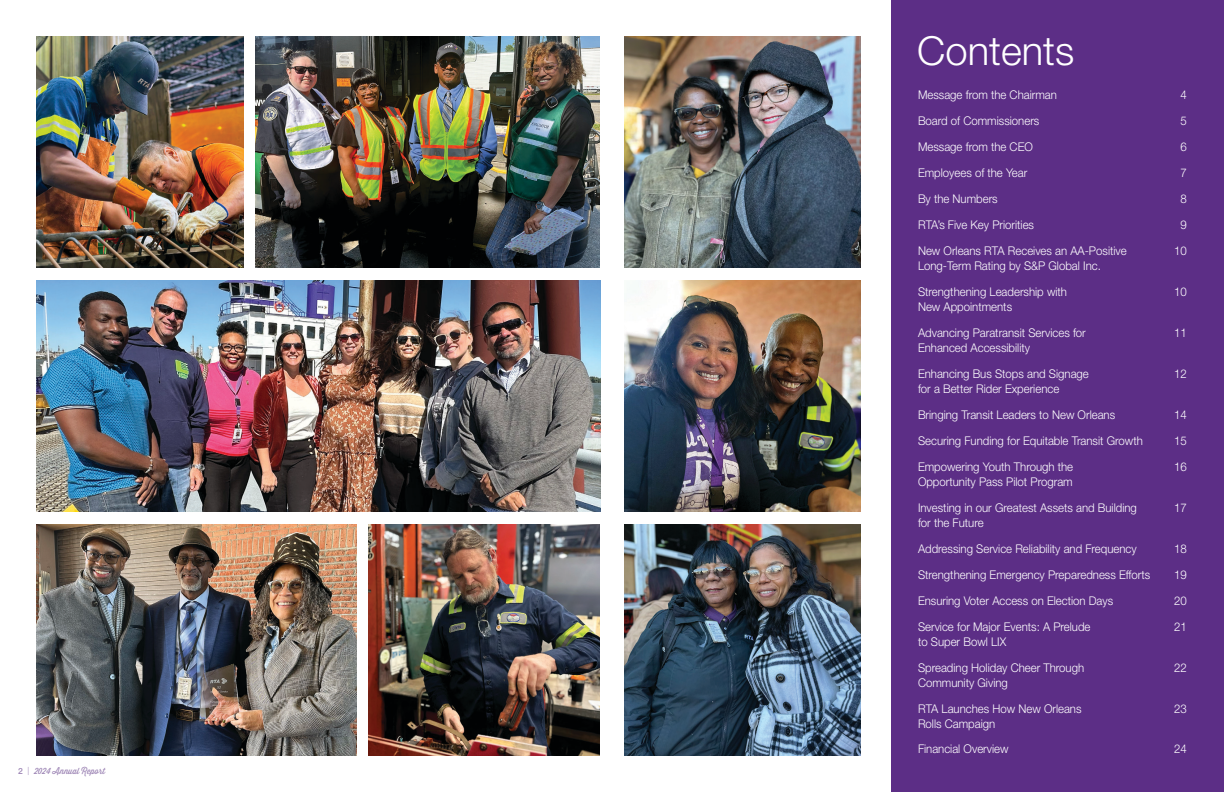
<style>
.page{position:relative;width:1224px;height:792px;background:#fff}
.page>*{position:absolute;margin:0;border:0;box-sizing:border-box;transform-origin:0 0}
.t1{font:300 40px "Helvetica Neue LT Pro";color:#fff}
.t2{font:300 12px "Helvetica Neue LT Pro";color:#fff;scale:.95 1}
.t3{font:8.5px "Thirsty Script";color:#9d85b5}
.s1{font-family:"Helvetica Neue LT Pro";font-weight:500}
</style>
<div class="page">
<div style="left:891px;top:0;width:333px;height:792px;background:#5c2e86"></div>
<img style="left:36px;top:36px;width:208px;height:232px">
<img style="left:256px;top:36px;width:343px;height:232px">
<img style="left:36px;top:280px;width:564px;height:232px">
<img style="left:625px;top:36px;width:235px;height:232px">
<img style="left:625px;top:280px;width:235px;height:232px">
<img style="left:625px;top:524px;width:235px;height:232px">
<img style="left:368px;top:524px;width:231px;height:232px">
<img style="left:36px;top:524px;width:320px;height:232px">
<p class="t3" style="left:18px;top:765px;width:89px"><span class="s1">2</span> | 2024 Annual Report</p>
<p class="t1" style="left:917px;top:26px;width:159px">Contents</p>
<p class="t2" style="left:918px;top:87px;width:148px">Message from the Chairman</p>
<p class="t2" style="left:1181px;top:87px;width:8px">4</p>
<p class="t2" style="left:918px;top:113px;width:129px">Board of Commissioners</p>
<p class="t2" style="left:1181px;top:113px;width:8px">5</p>
<p class="t2" style="left:918px;top:139px;width:122px">Message from the CEO</p>
<p class="t2" style="left:1181px;top:139px;width:8px">6</p>
<p class="t2" style="left:918px;top:165px;width:117px">Employees of the Year</p>
<p class="t2" style="left:1181px;top:165px;width:8px">7</p>
<p class="t2" style="left:918px;top:191px;width:86px">By the Numbers</p>
<p class="t2" style="left:1181px;top:191px;width:8px">8</p>
<p class="t2" style="left:918px;top:217px;width:124px">RTA’s Five Key Priorities</p>
<p class="t2" style="left:1181px;top:217px;width:8px">9</p>
<p class="t2" style="left:918px;top:243px;width:221px">New Orleans RTA Receives an AA-Positive</p>
<p class="t2" style="left:1174px;top:243px;width:15px">10</p>
<p class="t2" style="left:918px;top:258px;width:194px">Long-Term Rating by S&amp;P Global Inc.</p>
<p class="t2" style="left:918px;top:284px;width:158px">Strengthening Leadership with</p>
<p class="t2" style="left:1174px;top:284px;width:15px">10</p>
<p class="t2" style="left:918px;top:299px;width:101px">New Appointments</p>
<p class="t2" style="left:918px;top:325px;width:178px">Advancing Paratransit Services for</p>
<p class="t2" style="left:1174px;top:325px;width:15px">11</p>
<p class="t2" style="left:918px;top:340px;width:120px">Enhanced Accessibility</p>
<p class="t2" style="left:918px;top:366px;width:181px">Enhancing Bus Stops and Signage</p>
<p class="t2" style="left:1174px;top:366px;width:15px">12</p>
<p class="t2" style="left:918px;top:381px;width:150px">for a Better Rider Experience</p>
<p class="t2" style="left:918px;top:407px;width:209px">Bringing Transit Leaders to New Orleans</p>
<p class="t2" style="left:1174px;top:407px;width:15px">14</p>
<p class="t2" style="left:918px;top:433px;width:238px">Securing Funding for Equitable Transit Growth</p>
<p class="t2" style="left:1174px;top:433px;width:15px">15</p>
<p class="t2" style="left:918px;top:459px;width:165px">Empowering Youth Through the</p>
<p class="t2" style="left:1174px;top:459px;width:15px">16</p>
<p class="t2" style="left:918px;top:474px;width:164px">Opportunity Pass Pilot Program</p>
<p class="t2" style="left:918px;top:500px;width:232px">Investing in our Greatest Assets and Building</p>
<p class="t2" style="left:1174px;top:500px;width:15px">17</p>
<p class="t2" style="left:918px;top:515px;width:71px">for the Future</p>
<p class="t2" style="left:918px;top:541px;width:232px">Addressing Service Reliability and Frequency</p>
<p class="t2" style="left:1174px;top:541px;width:15px">18</p>
<p class="t2" style="left:918px;top:567px;width:246px">Strengthening Emergency Preparedness Efforts</p>
<p class="t2" style="left:1174px;top:567px;width:15px">19</p>
<p class="t2" style="left:918px;top:593px;width:207px">Ensuring Voter Access on Election Days</p>
<p class="t2" style="left:1174px;top:593px;width:15px">20</p>
<p class="t2" style="left:918px;top:619px;width:183px">Service for Major Events: A Prelude</p>
<p class="t2" style="left:1174px;top:619px;width:15px">21</p>
<p class="t2" style="left:918px;top:634px;width:94px">to Super Bowl LIX</p>
<p class="t2" style="left:918px;top:660px;width:176px">Spreading Holiday Cheer Through</p>
<p class="t2" style="left:1174px;top:660px;width:15px">22</p>
<p class="t2" style="left:918px;top:675px;width:96px">Community Giving</p>
<p class="t2" style="left:918px;top:701px;width:174px">RTA Launches How New Orleans</p>
<p class="t2" style="left:1174px;top:701px;width:15px">23</p>
<p class="t2" style="left:918px;top:716px;width:83px">Rolls Campaign</p>
<p class="t2" style="left:918px;top:741px;width:97px">Financial Overview</p>
<p class="t2" style="left:1174px;top:741px;width:15px">24</p>
</div>
